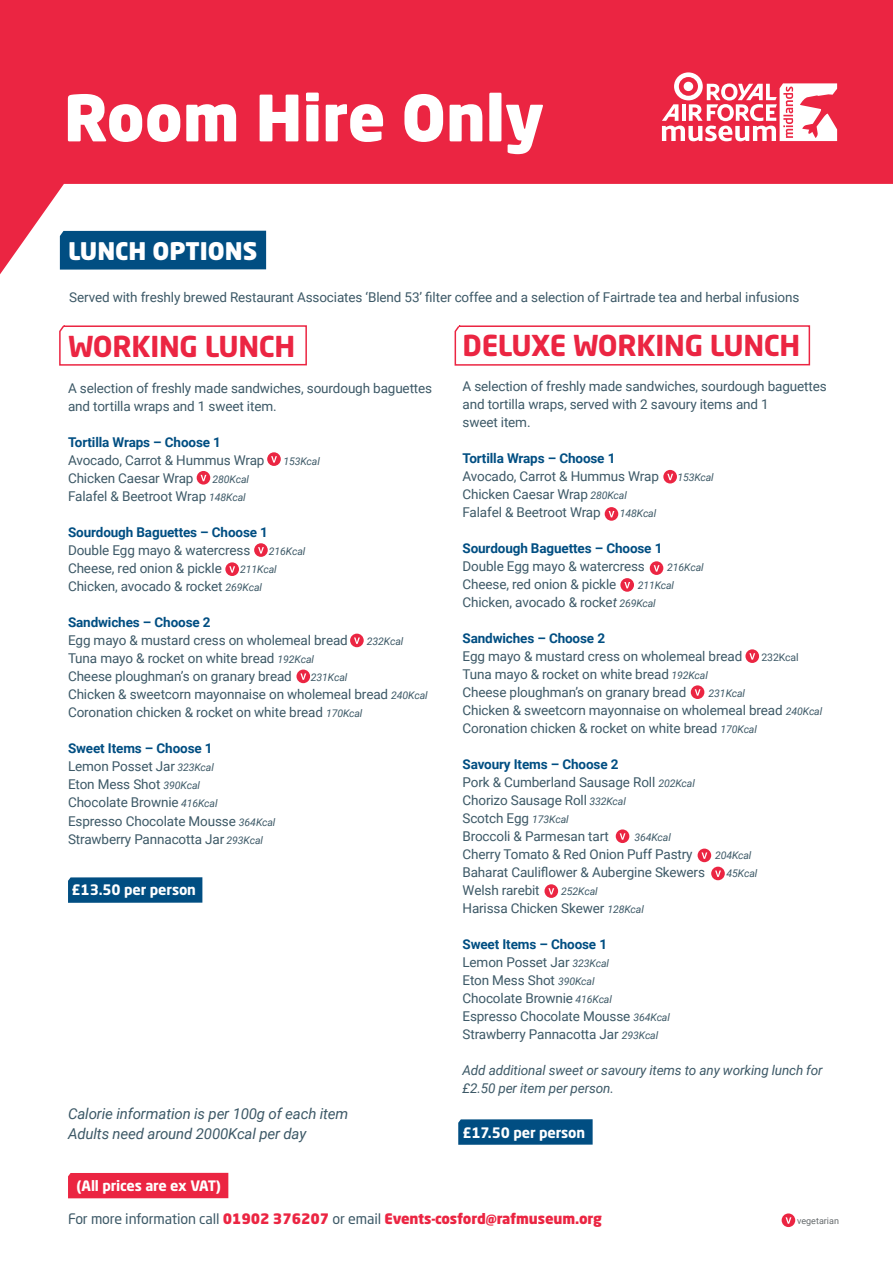
<style>
.page{position:relative;width:893px;height:1263px;background:#fff}
.page>*{position:absolute;margin:0;border:0;box-sizing:border-box;transform-origin:0 0}
.t1{font:900 63px "Neo Sans W1 G";color:#fff}
.t2{font:700 28.5px "Neo Sans W1 G";letter-spacing:-.01em;color:#eb2542}
.t3{font:900 24px "Neo Sans W1 G";color:#fff}
.t4{font:italic 15px "Roboto";letter-spacing:-.01em;color:#3d5967}
.t5{font:900 14.25px "Neo Sans W1 G";letter-spacing:-.01em;color:#eb2542}
.t6{font:700 14.25px "Neo Sans W1 G";letter-spacing:-.01em;color:#fff}
.t7{font:13.5px/18px "Roboto";letter-spacing:-.01em;color:#3d5967}
.t8{font:700 13.5px "Roboto";letter-spacing:-.01em;color:#014e82}
.t9{font:italic 13.5px/18px "Roboto";letter-spacing:-.01em;color:#3d5967}
.t10{font:italic 10.5px "Roboto";letter-spacing:-.01em;color:#3d5967}
.t11{font:10.5px "Roboto";letter-spacing:-.01em;color:#3d5967}
.t12{font:9px "Roboto";color:#656a6c}
.s1{font-style:italic;font-size:10.5px}
.s2{font-style:italic}
.s3{font-weight:400;color:#3d5967}
</style>
<div class="page">
<svg style="left:68px;top:877px;width:134px;height:26px;background:#075285"></svg>
<svg style="left:458px;top:1119px;width:135px;height:26px;background:#085385"></svg>
<svg style="left:0;top:0;width:893px;height:274px;fill:#eb2542"></svg>
<div style="left:60px;top:231px;width:206px;height:39px;background:#014e82"></div>
<svg style="left:59px;top:325px;width:248px;height:41px"></svg>
<svg style="left:454px;top:325px;width:357px;height:41px"></svg>
<div style="left:68px;top:1173px;width:160px;height:25px;background:#eb2542"></div>
<svg style="left:662px;top:72px;width:175px;height:69px"></svg>
<svg style="left:616px;top:829px;width:13px;height:14px"></svg>
<svg style="left:663px;top:470px;width:14px;height:13px"></svg>
<svg style="left:650px;top:561px;width:13px;height:14px"></svg>
<svg style="left:620px;top:578px;width:14px;height:14px"></svg>
<svg style="left:745px;top:649px;width:14px;height:14px"></svg>
<svg style="left:691px;top:685px;width:13px;height:14px"></svg>
<svg style="left:350px;top:634px;width:14px;height:13px"></svg>
<svg style="left:267px;top:452px;width:14px;height:14px"></svg>
<svg style="left:225px;top:562px;width:14px;height:14px"></svg>
<svg style="left:254px;top:543px;width:14px;height:14px"></svg>
<svg style="left:197px;top:471px;width:13px;height:14px"></svg>
<svg style="left:296px;top:669px;width:14px;height:14px"></svg>
<svg style="left:605px;top:507px;width:13px;height:14px"></svg>
<svg style="left:698px;top:848px;width:27px;height:32px"></svg>
<svg style="left:544px;top:884px;width:14px;height:14px"></svg>
<svg style="left:782px;top:1213px;width:13px;height:14px"></svg>
<p class="t1" style="left:64px;top:77px;width:482px">Room Hire Only</p>
<p class="t3" style="left:68px;top:235px;width:191px">LUNCH OPTIONS</p>
<p class="t7" style="left:69px;top:288px;width:732px">Served with freshly brewed Restaurant Associates ‘Blend 53’ filter coffee and a selection of Fairtrade tea and herbal infusions</p>
<p class="t2" style="left:68px;top:328px;width:229px">WORKING LUNCH</p>
<p class="t7" style="left:68px;top:378px;width:366px">A selection of freshly made sandwiches, sourdough baguettes and tortilla wraps and 1 sweet item.</p>
<p class="t8" style="left:68px;top:432px;width:154px">Tortilla Wraps – Choose 1</p>
<p class="t7" style="left:68px;top:450px;width:198px">Avocado, Carrot &amp; Hummus Wrap</p>
<p class="t10" style="left:283px;top:453px;width:38px">153Kcal</p>
<p class="t7" style="left:68px;top:468px;width:127px">Chicken Caesar Wrap</p>
<p class="t10" style="left:213px;top:471px;width:38px">280Kcal</p>
<p class="t7" style="left:68px;top:486px;width:179px">Falafel &amp; Beetroot Wrap <span class="s1">148Kcal</span></p>
<p class="t8" style="left:68px;top:522px;width:201px">Sourdough Baguettes – Choose 1</p>
<p class="t7" style="left:68px;top:540px;width:184px">Double Egg mayo &amp; watercress</p>
<p class="t10" style="left:269px;top:543px;width:38px">216Kcal</p>
<p class="t7" style="left:68px;top:558px;width:155px">Cheese, red onion &amp; pickle</p>
<p class="t10" style="left:240px;top:561px;width:38px">211Kcal</p>
<p class="t7" style="left:68px;top:576px;width:196px">Chicken, avocado &amp; rocket <span class="s1">269Kcal</span></p>
<p class="t8" style="left:68px;top:612px;width:144px">Sandwiches – Choose 2</p>
<p class="t7" style="left:68px;top:630px;width:281px">Egg mayo &amp; mustard cress on wholemeal bread</p>
<p class="t10" style="left:367px;top:633px;width:38px">232Kcal</p>
<p class="t7" style="left:68px;top:648px;width:248px">Tuna mayo &amp; rocket on white bread <span class="s1">192Kcal</span></p>
<p class="t7" style="left:68px;top:666px;width:225px">Cheese ploughman’s on granary bread</p>
<p class="t10" style="left:311px;top:669px;width:38px">231Kcal</p>
<p class="t7" style="left:68px;top:684px;width:361px">Chicken &amp; sweetcorn mayonnaise on wholemeal bread <span class="s1">240Kcal</span></p>
<p class="t7" style="left:68px;top:702px;width:296px">Coronation chicken &amp; rocket on white bread <span class="s1">170Kcal</span></p>
<p class="t8" style="left:68px;top:738px;width:146px">Sweet Items – Choose 1</p>
<p class="t7" style="left:68px;top:756px;width:147px">Lemon Posset Jar <span class="s1">323Kcal</span></p>
<p class="t7" style="left:68px;top:774px;width:134px">Eton Mess Shot <span class="s1">390Kcal</span></p>
<p class="t7" style="left:68px;top:792px;width:151px">Chocolate Brownie <span class="s1">416Kcal</span></p>
<p class="t7" style="left:68px;top:812px;width:209px">Espresso Chocolate Mousse <span class="s1">364Kcal</span></p>
<p class="t7" style="left:68px;top:830px;width:197px">Strawberry Pannacotta Jar <span class="s1">293Kcal</span></p>
<p class="t6" style="left:72px;top:881px;width:126px">£13.50 per person</p>
<p class="t4" style="left:68px;top:1103px;width:282px">Calorie information is per 100g of each item</p>
<p class="t4" style="left:68px;top:1123px;width:240px">Adults need around 2000Kcal per day</p>
<p class="t6" style="left:77px;top:1176px;width:146px">(All prices are ex VAT)</p>
<p class="t2" style="left:462px;top:327px;width:339px">DELUXE WORKING LUNCH</p>
<p class="t7" style="left:462px;top:376px;width:366px">A selection of freshly made sandwiches, sourdough baguettes and tortilla wraps, served with 2 savoury items and 1</p>
<p class="t7" style="left:462px;top:412px;width:70px">sweet item.</p>
<p class="t8" style="left:462px;top:448px;width:154px">Tortilla Wraps – Choose 1</p>
<p class="t7" style="left:462px;top:466px;width:198px">Avocado, Carrot &amp; Hummus Wrap</p>
<p class="t10" style="left:677px;top:470px;width:38px">153Kcal</p>
<p class="t7" style="left:462px;top:484px;width:166px">Chicken Caesar Wrap <span class="s1">280Kcal</span></p>
<p class="t7" style="left:462px;top:502px;width:140px">Falafel &amp; Beetroot Wrap</p>
<p class="t10" style="left:620px;top:506px;width:38px">148Kcal</p>
<p class="t8" style="left:462px;top:538px;width:201px">Sourdough Baguettes – Choose 1</p>
<p class="t7" style="left:462px;top:556px;width:184px">Double Egg mayo &amp; watercress</p>
<p class="t10" style="left:667px;top:560px;width:38px">216Kcal</p>
<p class="t7" style="left:462px;top:574px;width:155px">Cheese, red onion &amp; pickle</p>
<p class="t10" style="left:638px;top:578px;width:38px">211Kcal</p>
<p class="t7" style="left:462px;top:592px;width:195px">Chicken, avocado &amp; rocke<span class="s2">t</span> <span class="s1">269Kcal</span></p>
<p class="t8" style="left:462px;top:628px;width:144px">Sandwiches – Choose 2</p>
<p class="t7" style="left:462px;top:646px;width:281px">Egg mayo &amp; mustard cress on wholemeal bread</p>
<p class="t11" style="left:761px;top:650px;width:39px">232Kcal</p>
<p class="t7" style="left:462px;top:664px;width:247px">Tuna mayo &amp; rocket on white bread <span class="s1">192Kcal</span></p>
<p class="t7" style="left:462px;top:682px;width:225px">Cheese ploughman’s on granary bread</p>
<p class="t10" style="left:709px;top:686px;width:38px">231Kcal</p>
<p class="t7" style="left:462px;top:700px;width:361px">Chicken &amp; sweetcorn mayonnaise on wholemeal bread <span class="s1">240Kcal</span></p>
<p class="t7" style="left:462px;top:718px;width:296px">Coronation chicken &amp; rocket on white bread <span class="s1">170Kcal</span></p>
<p class="t8" style="left:462px;top:754px;width:157px">Savoury Items – Choose 2</p>
<p class="t7" style="left:462px;top:772px;width:234px">Pork &amp; Cumberland Sausage Roll <span class="s1">202Kcal</span></p>
<p class="t7" style="left:462px;top:790px;width:165px">Chorizo Sausage Roll <span class="s1">332Kcal</span></p>
<p class="t7" style="left:462px;top:808px;width:108px">Scotch Egg <span class="s1">173Kcal</span></p>
<p class="t7" style="left:462px;top:826px;width:148px">Broccoli &amp; Parmesan tart</p>
<p class="t10" style="left:634px;top:830px;width:38px">364Kcal</p>
<p class="t7" style="left:462px;top:844px;width:232px">Cherry Tomato &amp; Red Onion Puff Pastry</p>
<p class="t10" style="left:715px;top:848px;width:38px">204Kcal</p>
<p class="t7" style="left:462px;top:862px;width:244px">Baharat Cauliflower &amp; Aubergine Skewers</p>
<p class="t10" style="left:727px;top:866px;width:32px">45Kcal</p>
<p class="t7" style="left:462px;top:880px;width:79px">Welsh rarebit</p>
<p class="t10" style="left:561px;top:884px;width:38px">252Kcal</p>
<p class="t7" style="left:462px;top:898px;width:183px">Harissa Chicken Skewer <span class="s1">128Kcal</span></p>
<p class="t8" style="left:462px;top:934px;width:146px">Sweet Items – Choose 1</p>
<p class="t7" style="left:462px;top:952px;width:148px">Lemon Posset Jar <span class="s1">323Kcal</span></p>
<p class="t7" style="left:462px;top:970px;width:134px">Eton Mess Shot <span class="s1">390Kcal</span></p>
<p class="t7" style="left:462px;top:988px;width:151px">Chocolate Brownie <span class="s1">416Kcal</span></p>
<p class="t7" style="left:462px;top:1006px;width:209px">Espresso Chocolate Mousse <span class="s1">364Kcal</span></p>
<p class="t7" style="left:462px;top:1024px;width:197px">Strawberry Pannacotta Jar <span class="s1">293Kcal</span></p>
<p class="t9" style="left:462px;top:1060px;width:362px">Add additional sweet or savoury items to any working lunch for £2.50 per item per person.</p>
<p class="t6" style="left:462px;top:1123px;width:124px">£17.50 per person</p>
<p class="t5" style="left:68px;top:1210px;width:535px"><span class="s3">For more information call</span> 01902 376207 <span class="s3">or email</span> Events-cosford@rafmuseum.org</p>
<p class="t12" style="left:797px;top:1214px;width:43px">vegetarian</p>
</div>
